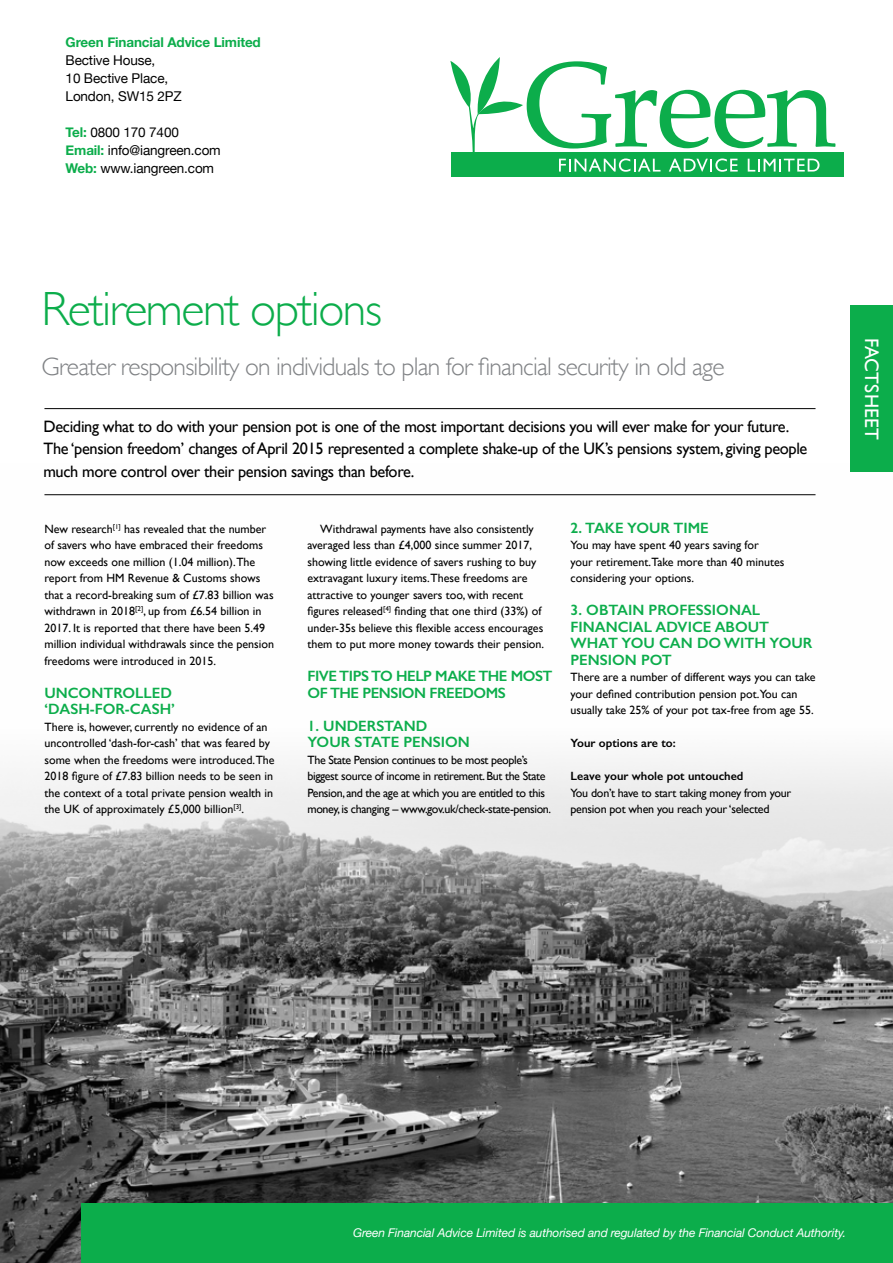
<style>
.page{position:relative;width:893px;height:1263px;background:#fff}
.page>*{position:absolute;margin:0;border:0;box-sizing:border-box;transform-origin:0 0}
.t1{font:300 48px "Gill Sans";letter-spacing:-.03em;color:#0cad4b}
.t2{font:300 25.5px "Gill Sans";letter-spacing:-.03em;color:#808285}
.t3{font:19.5px "Gill Sans";letter-spacing:.01em;color:#fff}
.t4{font:16.5px/22.5px "Gill Sans";letter-spacing:-.02em;color:#000}
.t5{font:600 15px/16.5px "Gill Sans";color:#0cad4b}
.t6{font:600 15px/16.5px "Gill Sans";letter-spacing:-.03em;color:#0cad4b}
.t7{font:13.5px/18px "Helvetica Neue";letter-spacing:-.01em;color:#000}
.t8{font:700 13.5px "Helvetica Neue";letter-spacing:-.01em;color:#0cad4b}
.t9{font:12px/16.5px "Gill Sans";color:#000}
.t10{font:12px/16.5px "Gill Sans";letter-spacing:-.03em;color:#000}
.t11{font:italic 12px "Helvetica Neue";letter-spacing:-.01em;color:#fff}
.t12{font:12px/16.5px "Gill Sans";letter-spacing:-.02em;color:#000}
.t13{font:600 12px "Gill Sans";color:#000}
.s1{font-weight:700;color:#0cad4b}
</style>
<div class="page">
<img style="left:0;top:494px;width:893px;height:769px">
<hr style="left:44px;top:494px;width:771px;height:1px;background:#000">
<hr style="left:44px;top:408px;width:771px;height:1px;background:#000">
<div style="left:850px;top:306px;width:43px;height:166px;background:#0cad4b"></div>
<div style="left:81px;top:1203px;width:812px;height:60px;background:#0cad4b"></div>
<div style="left:451px;top:152px;width:393px;height:24px;background:#0cad4b"></div>
<svg style="left:450px;top:57px;width:385px;height:115px"></svg>
<p class="t8" style="left:66px;top:34px;width:197px">Green Financial Advice Limited</p>
<p class="t7" style="left:66px;top:51px;width:118px">Bective House,<br>10 Bective Place,<br>London, SW15 2PZ</p>
<p class="t7" style="left:66px;top:123px;width:157px"><span class="s1">Tel:</span> 0800 170 7400<br><span class="s1">Email:</span> info@iangreen.com<br><span class="s1">Web:</span> www.iangreen.com</p>
<h1 class="t1" style="left:42px;top:282px;width:342px">Retirement options</h1>
<h2 class="t2" style="left:42px;top:352px;width:684px">Greater responsibility on individuals to plan for financial security in old age</h2>
<p class="t4" style="left:43px;top:415px;width:765px">Deciding what to do with your pension pot is one of the most important decisions you will ever make for your future.<br>The ‘pension freedom’ changes of April 2015 represented a complete shake-up of the UK’s pensions system, giving people much more control over their pension savings than before.</p>
<p class="t9" style="left:44px;top:520px;width:231px">New research<sup>[1]</sup> has revealed that the number of savers who have embraced their freedoms now exceeds one million (1.04 million).The report from HM Revenue &amp; Customs shows that a record-breaking sum of £7.83 billion was withdrawn in 2018<sup>[2]</sup>, up from £6.54 billion in 2017. It is reported that there have been 5.49 million individual withdrawals since the pension freedoms were introduced in 2015.</p>
<p class="t5" style="left:44px;top:684px;width:132px">UNCONTROLLED ‘DASH-FOR-CASH’</p>
<p class="t9" style="left:44px;top:718px;width:232px">There is, however, currently no evidence of an uncontrolled ‘dash-for-cash’ that was feared by some when the freedoms were introduced.The 2018 figure of £7.83 billion needs to be seen in the context of a total private pension wealth in the UK of approximately £5,000 billion<sup>[3]</sup>.</p>
<p class="t9" style="left:307px;top:520px;width:238px;text-indent:13px">Withdrawal payments have also consistently averaged less than £4,000 since summer 2017, showing little evidence of savers rushing to buy extravagant luxury items.These freedoms are attractive to younger savers too, with recent figures released<sup>[4]</sup> finding that one third (33%) of under-35s believe this flexible access encourages them to put more money towards their pension.</p>
<p class="t6" style="left:307px;top:668px;width:246px">FIVE TIPS TO HELP MAKE THE MOST<br>OF THE PENSION FREEDOMS</p>
<p class="t5" style="left:307px;top:717px;width:164px">1. UNDERSTAND<br>YOUR STATE PENSION</p>
<p class="t10" style="left:307px;top:751px;width:245px">The State Pension continues to be most people’s biggest source of income in retirement. But the State Pension, and the age at which you are entitled to this money, is changing – www.gov.uk/check-state-pension.</p>
<p class="t5" style="left:570px;top:519px;width:140px">2. TAKE YOUR TIME</p>
<p class="t9" style="left:570px;top:537px;width:215px">You may have spent 40 years saving for<br>your retirement.Take more than 40 minutes considering your options.</p>
<p class="t5" style="left:570px;top:602px;width:244px">3. OBTAIN PROFESSIONAL<br>FINANCIAL ADVICE ABOUT<br>WHAT YOU CAN DO WITH YOUR<br>PENSION POT</p>
<p class="t9" style="left:570px;top:669px;width:246px">There are a number of different ways you can take your defined contribution pension pot.You can usually take 25% of your pot tax-free from age 55.</p>
<p class="t13" style="left:570px;top:736px;width:107px">Your options are to:</p>
<p class="t13" style="left:570px;top:769px;width:175px">Leave your whole pot untouched</p>
<p class="t12" style="left:570px;top:784px;width:222px">You don’t have to start taking money from your pension pot when you reach your ‘selected</p>
<h3 class="t3" style="left:883px;top:338px;width:104px;rotate:90deg">FACTSHEET</h3>
<p class="t11" style="left:353px;top:1226px;width:494px">Green Financial Advice Limited is authorised and regulated by the Financial Conduct Authority.</p>
</div>
